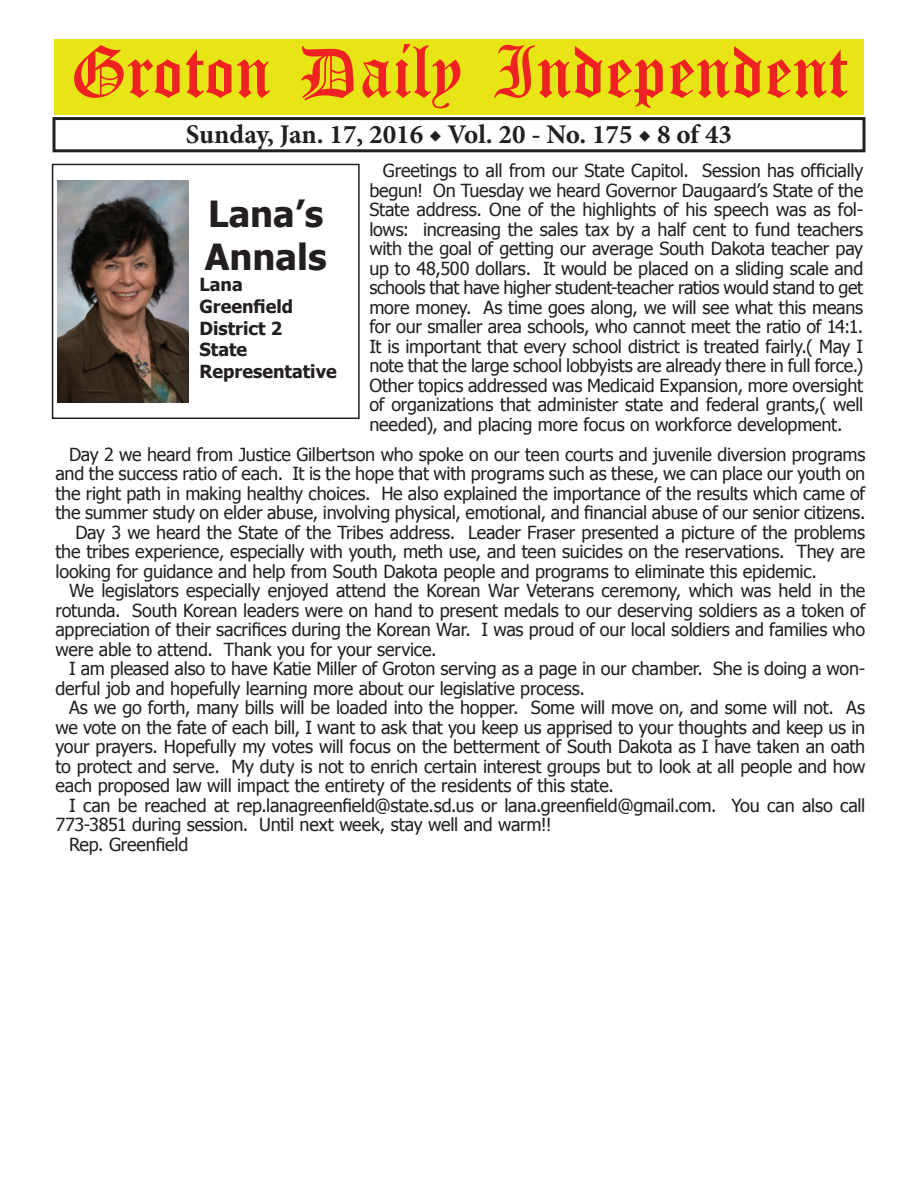
<style>
.page{position:relative;width:918px;height:1188px;background:#fff}
.page>*{position:absolute;margin:0;border:0;box-sizing:border-box;transform-origin:0 0}
.t1{font:54px "Old English Five";color:#ee2123}
.t2{font:700 36px/43.2px "Tahoma";color:#231f20}
.t3{font:700 27px "Minion Pro";color:#231f20}
.t4{font:18px/19.5px "Tahoma";letter-spacing:-.01em;color:#231f20;text-align:justify}
.t5{font:700 18px/21.6px "Tahoma";color:#231f20}
</style>
<div class="page">
<div style="left:52px;top:117px;width:814px;height:35px;border:3px solid #231f20"></div>
<div style="left:54px;top:40px;width:810px;height:75px;background:#e7e515"></div>
<div style="left:52px;top:164px;width:308px;height:255px;border:2px solid #231f20"></div>
<img style="left:57px;top:181px;width:132px;height:221px">
<h1 class="t1" style="left:70px;top:47px;width:779px">Groton Daily Independent</h1>
<h3 class="t3" style="left:186px;top:116px;width:548px">Sunday, Jan. 17, 2016 ◆ Vol. 20 - No. 175 ◆ 8 of 43</h3>
<p class="t4" style="left:369px;top:160px;width:496px;text-indent:14px">Greetings to all from our State Capitol. Session has officially begun! On Tuesday we heard Governor Daugaard’s State of the State address. One of the highlights of his speech was as fol&shy;lows: increasing the sales tax by a half cent to fund teachers with the goal of getting our average South Dakota teacher pay up to 48,500 dollars. It would be placed on a sliding scale and schools that have higher student-teacher ratios would stand to get more money. As time goes along, we will see what this means for our smaller area schools, who cannot meet the ratio of 14:1.<br>It is important that every school district is treated fairly.( May I note that the large school lobbyists are already there in full force.)<br>Other topics addressed was Medicaid Expansion, more oversight of organizations that administer state and federal grants,( well needed), and placing more focus on workforce development.</p>
<h2 class="t2" style="left:205px;top:190px;width:123px">Lana’s<br>Annals</h2>
<p class="t5" style="left:200px;top:273px;width:139px">Lana<br>Greenfield<br>District 2<br>State<br>Representative</p>
<p class="t4" style="left:69px;top:444px;width:798px">Day 2 we heard from Justice Gilbertson who spoke on our teen courts and juvenile diversion programs</p>
<p class="t4" style="left:56px;top:463px;width:811px">and the success ratio of each. It is the hope that with programs such as these, we can place our youth on</p>
<p class="t4" style="left:56px;top:483px;width:811px">the right path in making healthy choices. He also explained the importance of the results which came of</p>
<p class="t4" style="left:56px;top:502px;width:812px">the summer study on elder abuse, involving physical, emotional, and financial abuse of our senior citizens.</p>
<p class="t4" style="left:75px;top:522px;width:791px">Day 3 we heard the State of the Tribes address. Leader Fraser presented a picture of the problems</p>
<p class="t4" style="left:56px;top:541px;width:811px">the tribes experience, especially with youth, meth use, and teen suicides on the reservations. They are</p>
<p class="t4" style="left:56px;top:561px;width:763px">looking for guidance and help from South Dakota people and programs to eliminate this epidemic.</p>
<p class="t4" style="left:69px;top:580px;width:798px">We legislators especially enjoyed attend the Korean War Veterans ceremony, which was held in the</p>
<p class="t4" style="left:56px;top:600px;width:812px">rotunda. South Korean leaders were on hand to present medals to our deserving soldiers as a token of</p>
<p class="t4" style="left:56px;top:619px;width:811px">appreciation of their sacrifices during the Korean War. I was proud of our local soldiers and families who</p>
<p class="t4" style="left:56px;top:639px;width:383px">were able to attend. Thank you for your service.</p>
<p class="t4" style="left:69px;top:658px;width:798px">I am pleased also to have Katie Miller of Groton serving as a page in our chamber. She is doing a won-</p>
<p class="t4" style="left:56px;top:678px;width:531px">derful job and hopefully learning more about our legislative process.</p>
<p class="t4" style="left:69px;top:697px;width:798px">As we go forth, many bills will be loaded into the hopper. Some will move on, and some will not. As</p>
<p class="t4" style="left:56px;top:717px;width:811px">we vote on the fate of each bill, I want to ask that you keep us apprised to your thoughts and keep us in</p>
<p class="t4" style="left:56px;top:736px;width:811px">your prayers. Hopefully my votes will focus on the betterment of South Dakota as I have taken an oath</p>
<p class="t4" style="left:56px;top:756px;width:811px">to protect and serve. My duty is not to enrich certain interest groups but to look at all people and how</p>
<p class="t4" style="left:56px;top:775px;width:560px">each proposed law will impact the entirety of the residents of this state.</p>
<p class="t4" style="left:69px;top:795px;width:798px">I can be reached at rep.lanagreenfield@state.sd.us or lana.greenfield@gmail.com. You can also call</p>
<p class="t4" style="left:56px;top:814px;width:498px">773-3851 during session. Until next week, stay well and warm!!</p>
<p class="t4" style="left:69px;top:834px;width:121px">Rep. Greenfield</p>
</div>
